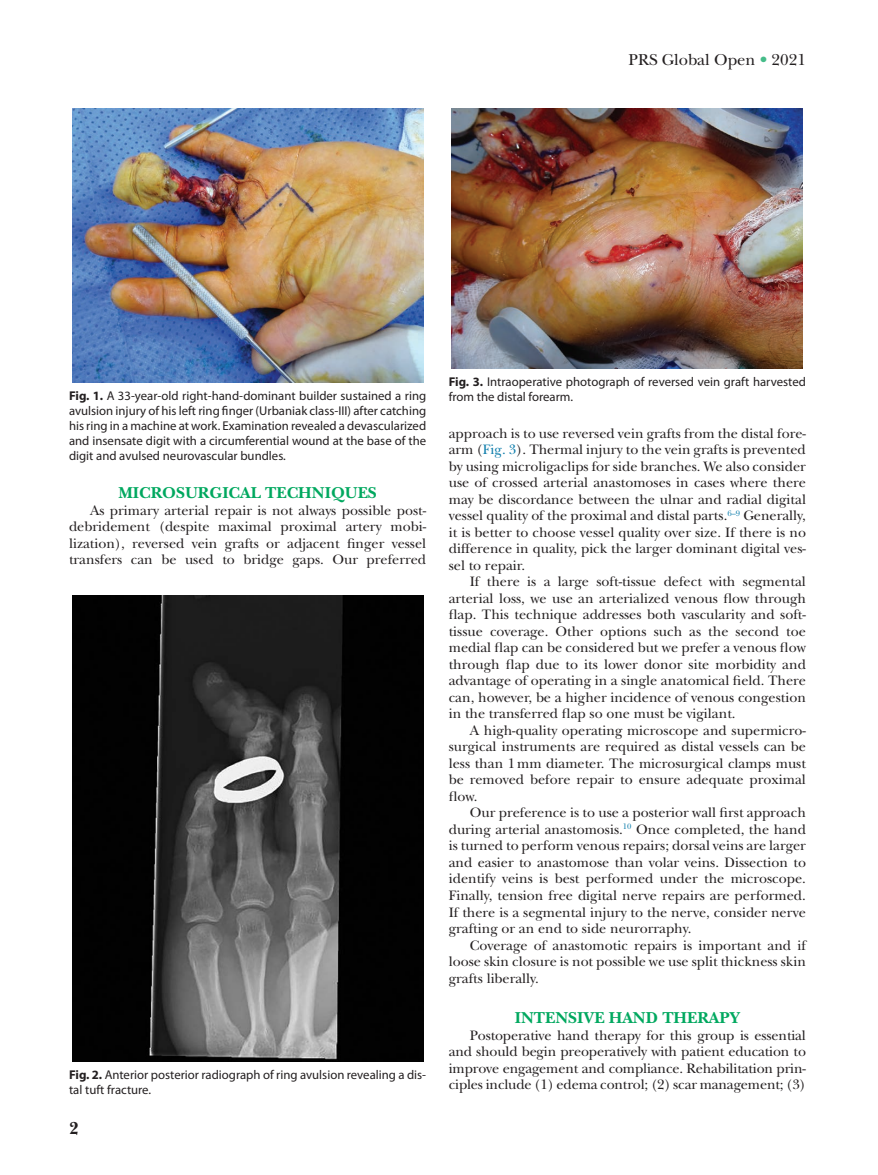
<style>
.page{position:relative;width:878px;height:1175px;background:#fff}
.page>*{position:absolute;margin:0;border:0;box-sizing:border-box;transform-origin:0 0}
.t1{font:700 18px "New Baskerville Std";color:#231f20}
.t2{font:700 16.5px "New Baskerville Std";color:#00a85f}
.t3{font:16.5px "New Baskerville Std";color:#231f20}
.t4{font:14.25px/16.5px "New Baskerville Std";color:#231f20;text-align:justify}
.t5{font:12.75px/15px "Myriad Pro";color:#231f20}
.s1{color:#45bc89}
.s2{font-weight:700}
.s3{color:#0f7eac}
</style>
<div class="page">
<img style="left:72px;top:595px;width:351px;height:466px">
<img style="left:451px;top:108px;width:352px;height:260px">
<img style="left:72px;top:108px;width:351px;height:274px">
<p class="t3" style="left:628px;top:50px;width:179px">PRS Global Open <span class="s1">•</span> 2021</p>
<p class="t5" style="left:448px;top:374px;width:358px"><span class="s2">Fig. 3.</span> Intraoperative photograph of reversed vein graft harvested</p>
<p class="t5" style="left:69px;top:388px;width:359px"><span class="s2">Fig. 1.</span> A 33-year-old right-hand-dominant builder sustained a ring</p>
<p class="t5" style="left:448px;top:389px;width:126px">from the distal forearm.</p>
<p class="t5" style="left:69px;top:403px;width:359px;text-align:justify">avulsion injury of his left ring finger (Urbaniak class-III) after catching his ring in a machine at work. Examination revealed a devascularized and insensate digit with a circumferential wound at the base of the digit and avulsed neurovascular bundles.</p>
<p class="t4" style="left:448px;top:425px;width:359px">approach is to use reversed vein grafts from the distal fore&shy;arm (<span class="s3">Fig. 3</span>). Thermal injury to the vein grafts is prevented by using microligaclips for side branches. We also consider use of crossed arterial anastomoses in cases where there may be discordance between the ulnar and radial digital vessel quality of the proximal and distal parts.<sup>6–9</sup> Generally, it is better to choose vessel quality over size. If there is no difference in quality, pick the larger dominant digital ves&shy;sel to repair.</p>
<p class="t4" style="left:448px;top:573px;width:359px;text-indent:21px">If there is a large soft-tissue defect with segmental arterial loss, we use an arterialized venous flow through flap. This technique addresses both vascularity and soft&shy;tissue coverage. Other options such as the second toe medial flap can be considered but we prefer a venous flow through flap due to its lower donor site morbidity and advantage of operating in a single anatomical field. There can, however, be a higher incidence of venous congestion in the transferred flap so one must be vigilant.</p>
<p class="t4" style="left:448px;top:722px;width:359px;text-indent:21px">A high-quality operating microscope and supermicro&shy;surgical instruments are required as distal vessels can be less than 1mm diameter. The microsurgical clamps must be removed before repair to ensure adequate proximal flow.</p>
<p class="t4" style="left:448px;top:804px;width:359px;text-indent:21px">Our preference is to use a posterior wall first approach during arterial anastomosis.<sup>10</sup> Once completed, the hand is turned to perform venous repairs; dorsal veins are larger and easier to anastomose than volar veins. Dissection to identify veins is best performed under the microscope.<br>Finally, tension free digital nerve repairs are performed.<br>If there is a segmental injury to the nerve, consider nerve grafting or an end to side neurorraphy.</p>
<p class="t4" style="left:448px;top:936px;width:359px;text-indent:21px">Coverage of anastomotic repairs is important and if loose skin closure is not possible we use split thickness skin grafts liberally.</p>
<p class="t2" style="left:514px;top:1008px;width:227px">INTENSIVE HAND THERAPY</p>
<p class="t4" style="left:448px;top:1026px;width:359px;text-indent:21px">Postoperative hand therapy for this group is essential and should begin preoperatively with patient education to improve engagement and compliance. Rehabilitation prin&shy;ciples include (1) edema control; (2) scar management; (3)</p>
<p class="t2" style="left:118px;top:483px;width:260px">MICROSURGICAL TECHNIQUES</p>
<p class="t4" style="left:69px;top:502px;width:359px;text-indent:21px">As primary arterial repair is not always possible post&shy;debridement (despite maximal proximal artery mobi&shy;lization), reversed vein grafts or adjacent finger vessel transfers can be used to bridge gaps. Our preferred</p>
<p class="t5" style="left:69px;top:1067px;width:358px"><span class="s2">Fig. 2.</span> Anterior posterior radiograph of ring avulsion revealing a dis&shy;tal tuft fracture.</p>
<p class="t1" style="left:69px;top:1118px;width:11px">2</p>
</div>
